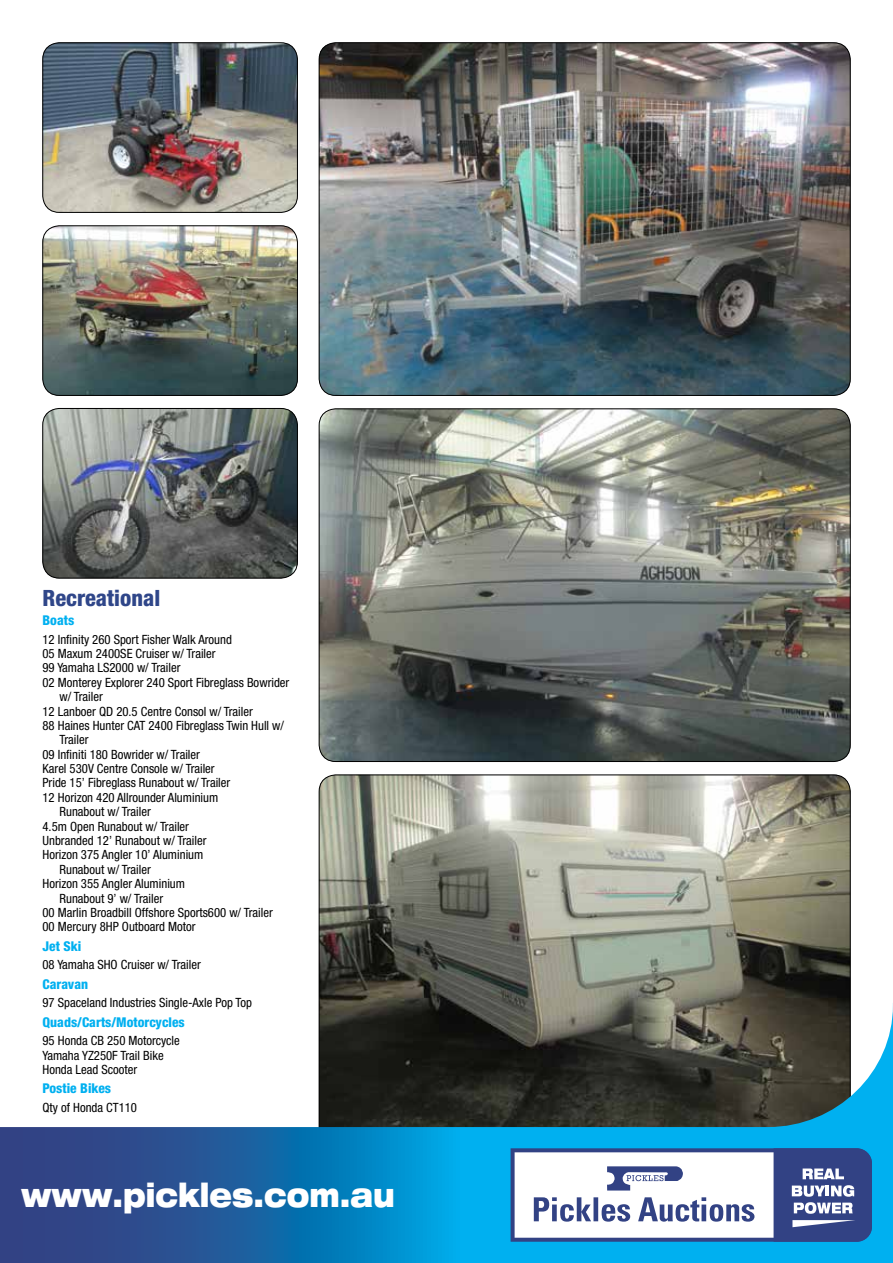
<style>
.page{position:relative;width:893px;height:1263px;background:#fff}
.page>*{position:absolute;margin:0;border:0;box-sizing:border-box;transform-origin:0 0}
.t1{font:900 expanded 33px "Helvetica Neue LT Pro";color:#fff;scale:.79 1}
.t2{font:800 condensed 22.5px "Helvetica Neue LT Std";color:#2f4689}
.t3{font:800 condensed 13.5px "Helvetica Neue LT Std";color:#00b0f0}
.t4{font:condensed 12.75px/14.4px "Helvetica Neue LT Std";color:#000}
</style>
<div class="page">
<img style="left:319px;top:43px;width:531px;height:353px">
<img style="left:319px;top:409px;width:531px;height:353px">
<img style="left:43px;top:43px;width:255px;height:170px">
<div style="left:43px;top:43px;width:255px;height:170px;border:1px solid #000;border-radius:17px"></div>
<img style="left:43px;top:226px;width:255px;height:170px">
<div style="left:43px;top:226px;width:255px;height:170px;border:1px solid #000;border-radius:17px"></div>
<img style="left:43px;top:408px;width:255px;height:170px">
<div style="left:43px;top:408px;width:255px;height:170px;border:1px solid #000;border-radius:17px"></div>
<img style="left:319px;top:775px;width:531px;height:228px">
<svg style="left:0;top:1003px;width:893px;height:260px"></svg>
<svg style="left:511px;top:1148px;width:361px;height:94px"></svg>
<h2 class="t2" style="left:43px;top:584px;width:119px">Recreational</h2>
<p class="t3" style="left:43px;top:612px;width:33px">Boats</p>
<p class="t4" style="left:43px;top:632px;width:191px">12 Infinity 260 Sport Fisher Walk Around</p>
<p class="t4" style="left:43px;top:646px;width:175px">05 Maxum 2400SE Cruiser w/ Trailer</p>
<p class="t4" style="left:43px;top:661px;width:139px">99 Yamaha LS2000 w/ Trailer</p>
<p class="t4" style="left:43px;top:675px;width:248px">02 Monterey Explorer 240 Sport Fibreglass Bowrider</p>
<p class="t4" style="left:60px;top:689px;width:45px">w/ Trailer</p>
<p class="t4" style="left:43px;top:704px;width:212px">12 Lanboer QD 20.5 Centre Consol w/ Trailer</p>
<p class="t4" style="left:43px;top:718px;width:243px">88 Haines Hunter CAT 2400 Fibreglass Twin Hull w/</p>
<p class="t4" style="left:60px;top:732px;width:31px">Trailer</p>
<p class="t4" style="left:43px;top:747px;width:159px">09 Infiniti 180 Bowrider w/ Trailer</p>
<p class="t4" style="left:43px;top:761px;width:174px">Karel 530V Centre Console w/ Trailer</p>
<p class="t4" style="left:43px;top:776px;width:189px">Pride 15’ Fibreglass Runabout w/ Trailer</p>
<p class="t4" style="left:43px;top:790px;width:177px">12 Horizon 420 Allrounder Aluminium</p>
<p class="t4" style="left:60px;top:804px;width:93px">Runabout w/ Trailer</p>
<p class="t4" style="left:43px;top:819px;width:148px">4.5m Open Runabout w/ Trailer</p>
<p class="t4" style="left:43px;top:833px;width:165px">Unbranded 12’ Runabout w/ Trailer</p>
<p class="t4" style="left:43px;top:847px;width:162px">Horizon 375 Angler 10’ Aluminium</p>
<p class="t4" style="left:60px;top:862px;width:93px">Runabout w/ Trailer</p>
<p class="t4" style="left:43px;top:876px;width:144px">Horizon 355 Angler Aluminium</p>
<p class="t4" style="left:60px;top:891px;width:105px">Runabout 9’ w/ Trailer</p>
<p class="t4" style="left:43px;top:905px;width:232px">00 Marlin Broadbill Offshore Sports600 w/ Trailer</p>
<p class="t4" style="left:43px;top:919px;width:155px">00 Mercury 8HP Outboard Motor</p>
<p class="t3" style="left:43px;top:937px;width:40px">Jet Ski</p>
<p class="t4" style="left:43px;top:957px;width:160px">08 Yamaha SHO Cruiser w/ Trailer</p>
<p class="t3" style="left:43px;top:975px;width:47px">Caravan</p>
<p class="t4" style="left:43px;top:995px;width:211px">97 Spaceland Industries Single-Axle Pop Top</p>
<p class="t3" style="left:43px;top:1013px;width:144px">Quads/Carts/Motorcycles</p>
<p class="t4" style="left:43px;top:1033px;width:139px">95 Honda CB 250 Motorcycle<br>Yamaha YZ250F Trail Bike<br>Honda Lead Scooter</p>
<p class="t3" style="left:43px;top:1080px;width:70px">Postie Bikes</p>
<p class="t4" style="left:43px;top:1100px;width:96px">Qty of Honda CT110</p>
<h1 class="t1" style="left:21px;top:1173px;width:474px">www.pickles.com.au</h1>
</div>
